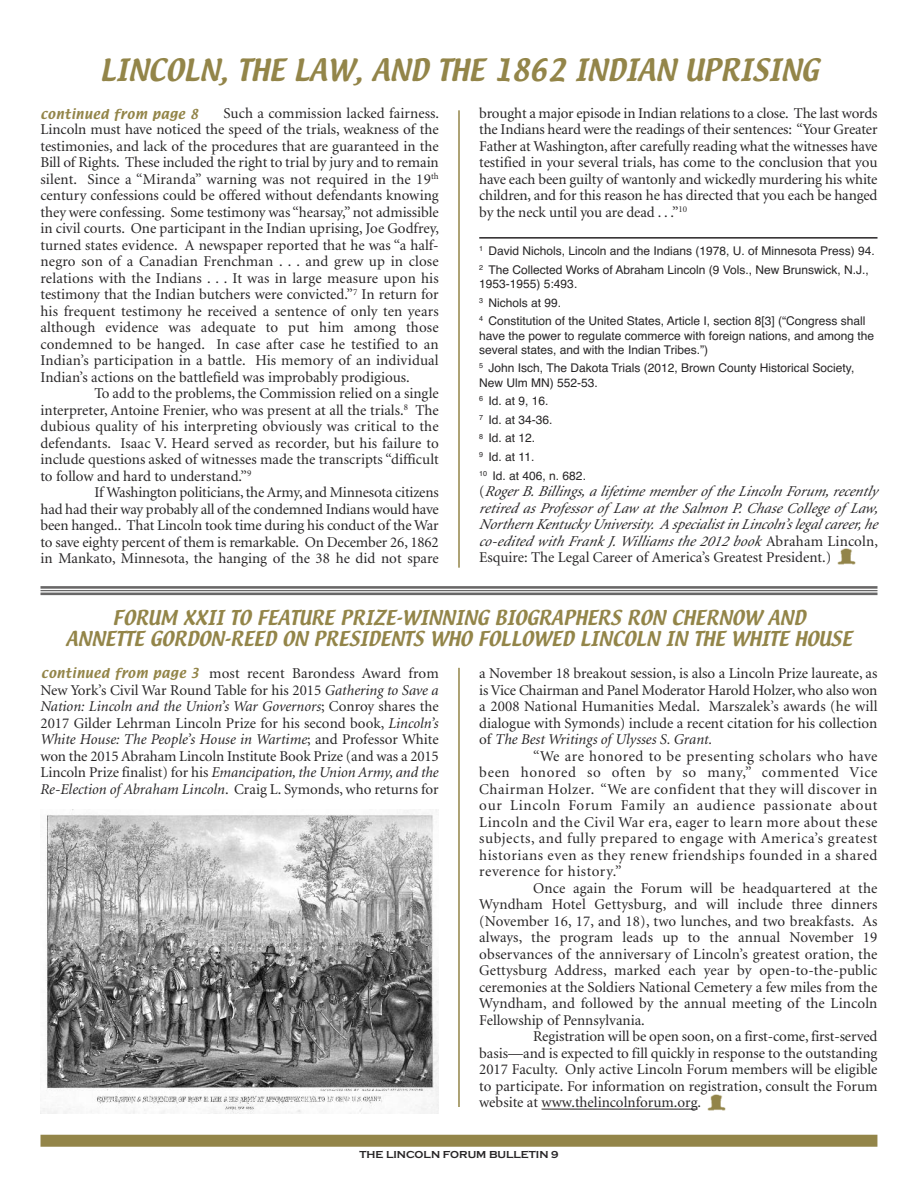
<style>
.page{position:relative;width:918px;height:1188px;background:#fff}
.page>*{position:absolute;margin:0;border:0;box-sizing:border-box;transform-origin:0 0}
.t1{font:27px "Textile";color:#938549}
.t2{font:18px/21px "Textile";color:#938549;text-align:center}
.t3{font:15px/16.5px "Minion";color:#272526;text-align:justify}
.t4{font:italic 15px/16.5px "Minion";color:#272526}
.t5{font:12px/18.6px "Helvetica";color:#272526}
.t6{font:12px "Textile";letter-spacing:.05em;color:#938549}
.t7{font:700 10.5px "Copperplate Gothic";color:#272526}
.s1{font-style:normal}
.s2{font-style:italic}
</style>
<div class="page">
<div style="left:41px;top:1135px;width:836px;height:12px;background:#938549"></div>
<hr style="left:479px;top:237px;width:399px;height:2px;background:#272526">
<hr style="left:458px;top:110px;width:2px;height:458px;background:#938549">
<hr style="left:40px;top:586px;width:838px;height:3px;background:#686767">
<hr style="left:40px;top:590px;width:838px;height:1px;background:#686767">
<hr style="left:40px;top:593px;width:838px;height:2px;background:#686767">
<hr style="left:542px;top:1109px;width:156px;height:1px;background:#272526">
<img style="left:708px;top:1094px;width:17px;height:17px">
<hr style="left:458px;top:668px;width:2px;height:439px;background:#938549">
<img style="left:40px;top:809px;width:399px;height:305px">
<img style="left:838px;top:549px;width:17px;height:16px">
<h1 class="t1" style="left:100px;top:56px;width:720px">LINCOLN, THE LAW, AND THE 1862 INDIAN UPRISING</h1>
<p class="t3" style="left:41px;top:106px;width:400px;text-indent:183px">Such a commission lacked fairness.<br>Lincoln must have noticed the speed of the trials, weakness of the testimonies, and lack of the procedures that are guaranteed in the Bill of Rights. These included the right to trial by jury and to remain silent. Since a “Miranda” warning was not required in the 19<sup>th </sup>century confessions could be offered without defendants knowing they were confessing. Some testimony was “hearsay,”not admissible in civil courts. One participant in the Indian uprising, Joe Godfrey, turned states evidence. A newspaper reported that he was “a half&shy;negro son of a Canadian Frenchman . . . and grew up in close relations with the Indians . . . It was in large measure upon his testimony that the Indian butchers were convicted.”<sup>7</sup> In return for his frequent testimony he received a sentence of only ten years although evidence was adequate to put him among those condemned to be hanged. In case after case he testified to an Indian’s participation in a battle. His memory of an individual Indian’s actions on the battlefield was improbably prodigious.</p>
<p class="t3" style="left:41px;top:387px;width:400px;text-indent:54px">To add to the problems, the Commission relied on a single interpreter, Antoine Frenier, who was present at all the trials.<sup>8</sup> The dubious quality of his interpreting obviously was critical to the defendants. Isaac V. Heard served as recorder, but his failure to include questions asked of witnesses made the transcripts “difficult to follow and hard to understand.”<sup>9</sup></p>
<p class="t3" style="left:41px;top:486px;width:400px;text-indent:54px">If Washington politicians, the Army, and Minnesota citizens had had their way probably all of the condemned Indians would have been hanged.. That Lincoln took time during his conduct of the War to save eighty percent of them is remarkable. On December 26, 1862 in Mankato, Minnesota, the hanging of the 38 he did not spare</p>
<p class="t6" style="left:40px;top:107px;width:159px">continued from page 8</p>
<p class="t3" style="left:479px;top:106px;width:400px">brought a major episode in Indian relations to a close. The last words the Indians heard were the readings of their sentences: “Your Greater Father at Washington, after carefully reading what the witnesses have testified in your several trials, has come to the conclusion that you have each been guilty of wantonly and wickedly murdering his white children, and for this reason he has directed that you each be hanged by the neck until you are dead . . .”<sup>10</sup></p>
<p class="t5" style="left:479px;top:242px;width:397px"><sup>1</sup> David Nichols, Lincoln and the Indians (1978, U. of Minnesota Press) 94.<br><sup>2</sup> The Collected Works of Abraham Lincoln (9 Vols., New Brunswick, N.J.,</p>
<p class="t5" style="left:479px;top:275px;width:388px">1953-1955) 5:493.<br><sup>3</sup> Nichols at 99.<br><sup>4</sup> Constitution of the United States, Article I, section 8[3] (“Congress shall</p>
<p class="t5" style="left:479px;top:328px;width:396px;line-height:14.4px">have the power to regulate commerce with foreign nations, and among the several states, and with the Indian Tribes.”)</p>
<p class="t5" style="left:479px;top:361px;width:377px;line-height:14.4px"><sup>5</sup> John Isch, The Dakota Trials (2012, Brown County Historical Society,<br>New Ulm MN) 552-53.</p>
<p class="t5" style="left:479px;top:392px;width:108px"><sup>6</sup> Id. at 9, 16.<br><sup>7</sup> Id. at 34-36.<br><sup>8</sup> Id. at 12.<br><sup>9</sup> Id. at 11.<br><sup>10</sup> Id. at 406, n. 682.</p>
<p class="t4" style="left:479px;top:484px;width:403px"><span class="s1">(</span> Roger B. Billings, a lifetime member of the Lincoln Forum, recently retired as Professor of Law at the Salmon P. Chase College of Law, Northern Kentucky University. A sp ecialist in Lincoln’s legal career, he co-edited withFrank J.Williamsthe2012book <span class="s1">Abraham Lincoln, Esquire: The Legal Career of America’s Greatest President.)</span></p>
<p class="t2" style="left:66px;top:608px;width:788px">FORUM XXII TO FEATURE PRIZE-WINNING BIOGRAPHERS RON CHERNOW AND<br>ANNETTE GORDON-REED ON PRESIDENTS WHO FOLLOWED LINCOLN IN THE WHITE HOUSE</p>
<p class="t6" style="left:41px;top:667px;width:159px">continued from page 3</p>
<p class="t3" style="left:40px;top:667px;width:400px;text-indent:169px">most recent Barondess Award from New York’s Civil War Round Table for his 2015 <span class="s2">Gathering to Save a Nation: Lincoln and the Union’s War Governors</span>; Conroy shares the 2017 Gilder Lehrman Lincoln Prize for his second book, <span class="s2">Lincoln’s White House: The People’s House in Wartime</span>; and Professor White won the 2015 Abraham Lincoln Institute Book Prize (and was a 2015<br>Lincoln Prize finalist) for his <span class="s2">Emancipation, the Union Army, and the Re-Election of Abraham Lincoln</span>. Craig L. Symonds, who returns for</p>
<p class="t3" style="left:479px;top:667px;width:400px">a November 18 breakout session, is also a Lincoln Prize laureate, as is Vice Chairman and Panel Moderator Harold Holzer, who also won a 2008 National Humanities Medal. Marszalek’s awards (he will dialogue with Symonds) include a recent citation for his collection of <span class="s2">The Best Writings of Ulysses S. Grant.</span></p>
<p class="t3" style="left:479px;top:749px;width:400px;text-indent:54px">“We are honored to be presenting scholars who have been honored so often by so many,” commented Vice Chairman Holzer. “We are confident that they will discover in our Lincoln Forum Family an audience passionate about Lincoln and the Civil War era, eager to learn more about these subjects, and fully prepared to engage with America’s greatest historians even as they renew friendships founded in a shared reverence for history.”</p>
<p class="t3" style="left:479px;top:881px;width:400px;text-indent:54px">Once again the Forum will be headquartered at the Wyndham Hotel Gettysburg, and will include three dinners (November 16, 17, and 18), two lunches, and two breakfasts. As always, the program leads up to the annual November 19 observances of the anniversary of Lincoln’s greatest oration, the Gettysburg Address, marked each year by open-to-the-public ceremonies at the Soldiers National Cemetery a few miles from the Wyndham, and followed by the annual meeting of the Lincoln Fellowship of Pennsylvania.</p>
<p class="t3" style="left:479px;top:1030px;width:400px;text-indent:54px">Registration will be open soon, on a first-come, first-served basis—and is expected to fill quickly in response to the outstanding 2017 Faculty. Only active Lincoln Forum members will be eligible to participate. For information on registration, consult the Forum website at www.thelincolnforum.org.</p>
<p class="t7" style="left:359px;top:1148px;width:201px">THE LINCOLN FORUM BULLETIN 9</p>
</div>
